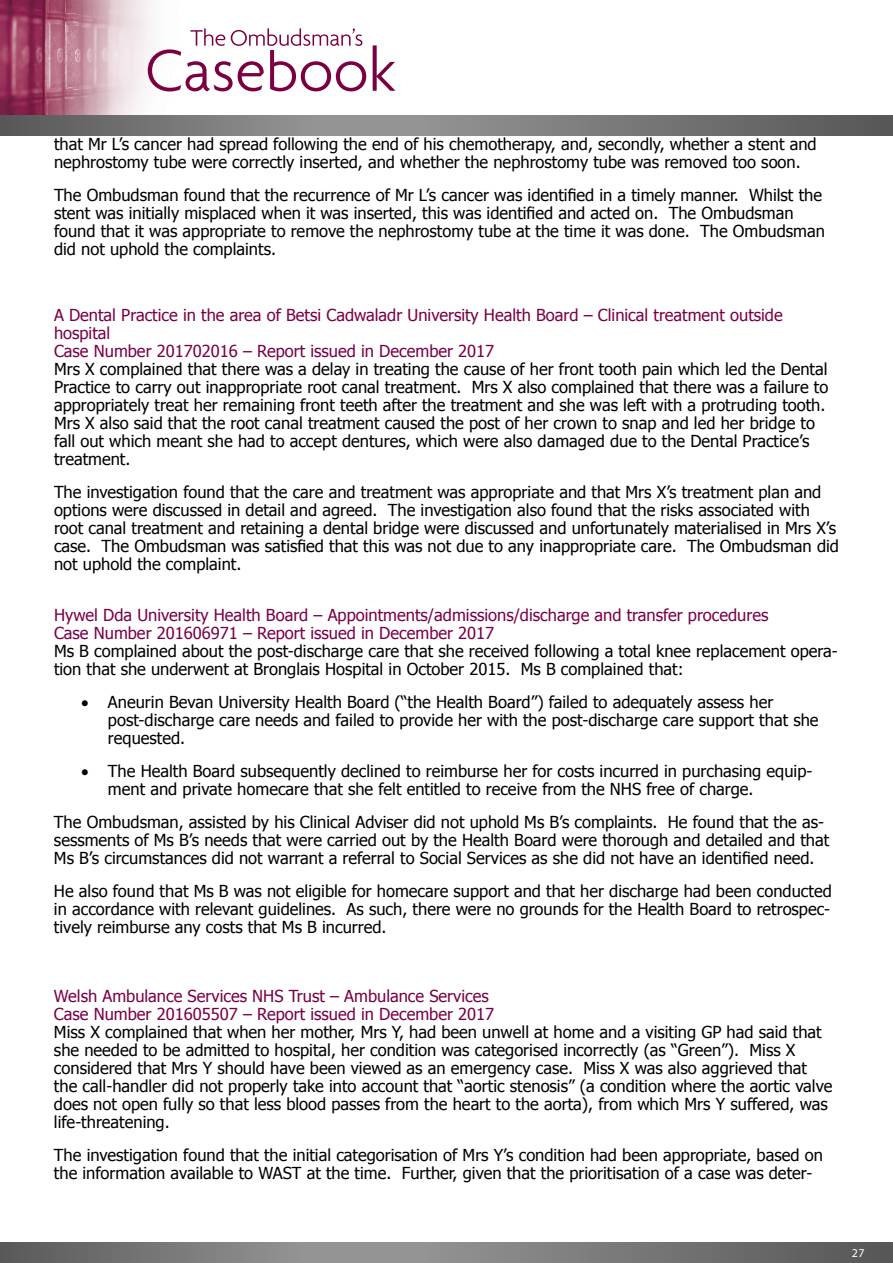
<style>
.page{position:relative;width:893px;height:1263px;background:#fff}
.page>*{position:absolute;margin:0;border:0;box-sizing:border-box;transform-origin:0 0}
.t1{font:16.5px/18px "Tahoma";color:#000}
.t2{font:16.5px/18px "Tahoma";color:#7a0046}
.t3{font:12px "Myriad Pro";color:#fff}
</style>
<div class="page">
<img style="left:0;top:0;width:396px;height:115px">
<svg style="left:0;top:115px;width:893px;height:21px"></svg>
<svg style="left:0;top:1242px;width:893px;height:21px"></svg>
<svg style="left:373px;top:45px;width:22px;height:46px"></svg>
<svg style="left:148px;top:28px;width:218px;height:63px"></svg>
<p class="t1" style="left:54px;top:134px;width:764px">that Mr L’s cancer had spread following the end of his chemotherapy, and, secondly, whether a stent and nephrostomy tube were correctly inserted, and whether the nephrostomy tube was removed too soon.</p>
<p class="t1" style="left:54px;top:185px;width:772px">The Ombudsman found that the recurrence of Mr L’s cancer was identified in a timely manner. Whilst the stent was initially misplaced when it was inserted, this was identified and acted on. The Ombudsman found that it was appropriate to remove the nephrostomy tube at the time it was done. The Ombudsman did not uphold the complaints.</p>
<p class="t2" style="left:54px;top:305px;width:730px">A Dental Practice in the area of Betsi Cadwaladr University Health Board – Clinical treatment outside hospital<br>Case Number 201702016 – Report issued in December 2017</p>
<p class="t1" style="left:54px;top:360px;width:776px">Mrs X complained that there was a delay in treating the cause of her front tooth pain which led the Dental Practice to carry out inappropriate root canal treatment. Mrs X also complained that there was a failure to appropriately treat her remaining front teeth after the treatment and she was left with a protruding tooth.<br>Mrs X also said that the root canal treatment caused the post of her crown to snap and led her bridge to fall out which meant she had to accept dentures, which were also damaged due to the Dental Practice’s treatment.</p>
<p class="t1" style="left:54px;top:483px;width:786px">The investigation found that the care and treatment was appropriate and that Mrs X’s treatment plan and options were discussed in detail and agreed. The investigation also found that the risks associated with root canal treatment and retaining a dental bridge were discussed and unfortunately materialised in Mrs X’s case. The Ombudsman was satisfied that this was not due to any inappropriate care. The Ombudsman did not uphold the complaint.</p>
<p class="t2" style="left:54px;top:606px;width:716px">Hywel Dda University Health Board – Appointments/admissions/discharge and transfer procedures<br>Case Number 201606971 – Report issued in December 2017</p>
<p class="t1" style="left:54px;top:642px;width:785px">Ms B complained about the post-discharge care that she received following a total knee replacement opera&shy;tion that she underwent at Bronglais Hospital in October 2015. Ms B complained that:</p>
<p class="t1" style="left:108px;top:693px;width:712px;text-indent:-27px">• Aneurin Bevan University Health Board (“the Health Board”) failed to adequately assess her post-discharge care needs and failed to provide her with the post-discharge care support that she requested.</p>
<p class="t1" style="left:108px;top:762px;width:706px;text-indent:-27px">• The Health Board subsequently declined to reimburse her for costs incurred in purchasing equip&shy;ment and private homecare that she felt entitled to receive from the NHS free of charge.</p>
<p class="t1" style="left:54px;top:813px;width:777px">The Ombudsman, assisted by his Clinical Adviser did not uphold Ms B’s complaints. He found that the as&shy;sessments of Ms B’s needs that were carried out by the Health Board were thorough and detailed and that<br>Ms B’s circumstances did not warrant a referral to Social Services as she did not have an identified need.</p>
<p class="t1" style="left:54px;top:882px;width:779px;text-align:justify">He also found that Ms B was not eligible for homecare support and that her discharge had been conducted in accordance with relevant guidelines. As such, there were no grounds for the Health Board to retrospec&shy;tively reimburse any costs that Ms B incurred.</p>
<p class="t2" style="left:54px;top:987px;width:442px">Welsh Ambulance Services NHS Trust – Ambulance Services<br>Case Number 201605507 – Report issued in December 2017</p>
<p class="t1" style="left:54px;top:1023px;width:780px">Miss X complained that when her mother, Mrs Y, had been unwell at home and a visiting GP had said that she needed to be admitted to hospital, her condition was categorised incorrectly (as “Green”). Miss X considered that Mrs Y should have been viewed as an emergency case. Miss X was also aggrieved that the call-handler did not properly take into account that “aortic stenosis” (a condition where the aortic valve does not open fully so that less blood passes from the heart to the aorta), from which Mrs Y suffered, was life-threatening.</p>
<p class="t1" style="left:54px;top:1146px;width:770px">The investigation found that the initial categorisation of Mrs Y’s condition had been appropriate, based on the information available to WAST at the time. Further, given that the prioritisation of a case was deter-</p>
<p class="t3" style="left:852px;top:1245px;width:14px">27</p>
</div>
